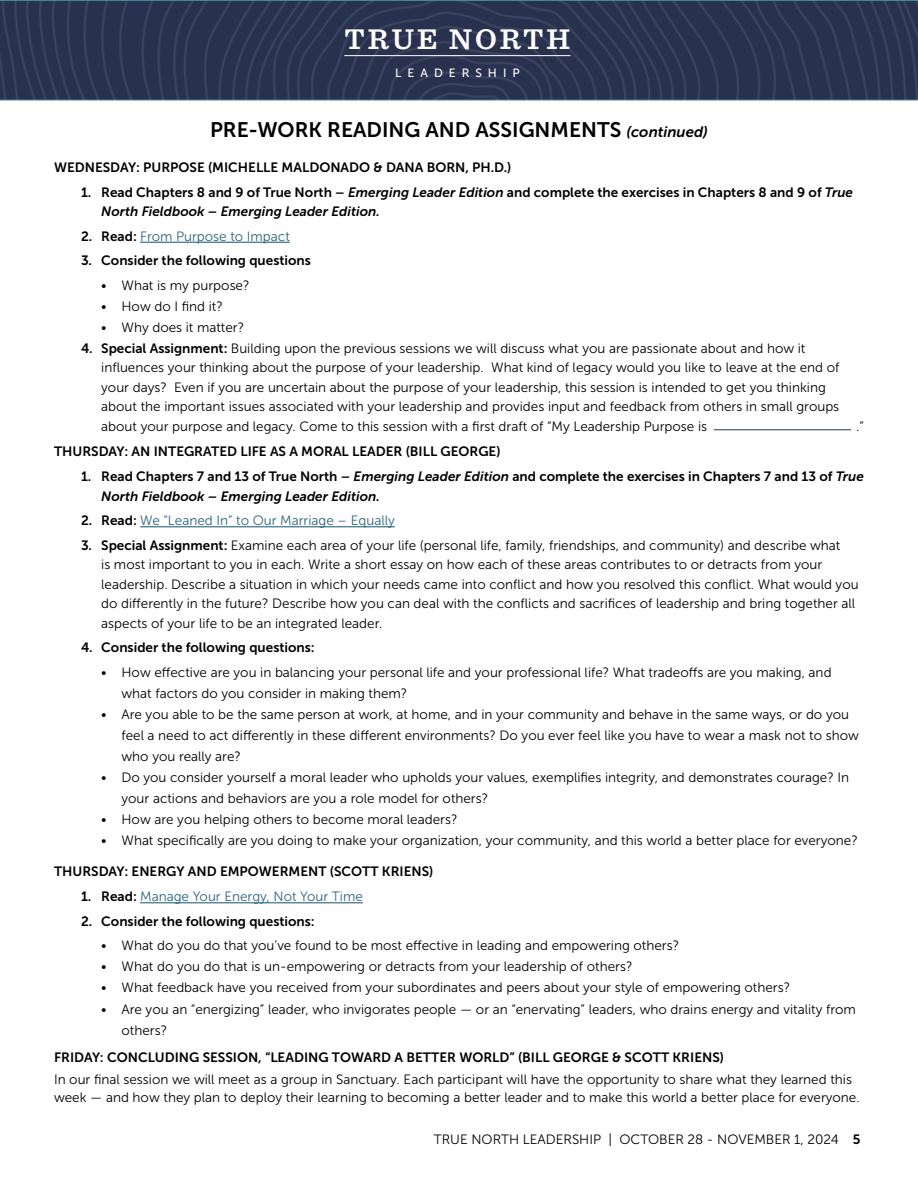
<style>
.page{position:relative;width:918px;height:1188px;background:#fff}
.page>*{position:absolute;margin:0;border:0;box-sizing:border-box;transform-origin:0 0}
.t1{font:600 29.7px "Sentinel";letter-spacing:.1em;color:#fff}
.t2{font:21px "Museo Sans 700";color:#000}
.t3{font:13.5px/19.5px "Museo Sans 300";color:#000}
.t4{font:13.5px/19.5px "Museo Sans 700";color:#000}
.t5{font:13.5px "Museo Sans 300";color:#2b647f}
.t6{font:12px "Museo Sans 500";letter-spacing:.5em;color:#fff}
.s1{font-style:italic;font-size:15px}
.s2{font-style:italic}
.s3{font-family:"Museo Sans 700";color:#000}
.s4{font-family:"Museo Sans 700"}
</style>
<div class="page">
<img style="left:0;top:1px;width:918px;height:99px">
<hr style="left:140px;top:242px;width:150px;height:1px;background:#2b647f">
<hr style="left:140px;top:526px;width:255px;height:1px;background:#2b647f">
<hr style="left:140px;top:902px;width:223px;height:1px;background:#2b647f">
<hr style="left:344px;top:55px;width:227px;height:1px;background:#fff">
<hr style="left:714px;top:429px;width:137px;height:1px;background:#28324f">
<h1 class="t1" style="left:344px;top:16px;width:228px">TRUE NORTH</h1>
<p class="t6" style="left:395px;top:66px;width:126px">LEADERSHIP</p>
<h2 class="t2" style="left:210px;top:118px;width:499px">PRE-WORK READING AND ASSIGNMENTS <span class="s1">(continued)</span></h2>
<p class="t4" style="left:54px;top:157px;width:459px">WEDNESDAY: PURPOSE (MICHELLE MALDONADO &amp; DANA BORN, PH.D.)</p>
<p class="t4" style="left:101px;top:182px;width:753px;text-indent:-20px">1. Read Chapters 8 and 9 of True North – <span class="s2">Emerging Leader Edition</span> and complete the exercises in Chapters 8 and 9 of <span class="s2">True<br>North Fieldbook – Emerging Leader Edition.</span></p>
<p class="t5" style="left:81px;top:229px;width:210px"><span class="s3">2. Read:</span> From Purpose to Impact</p>
<p class="t4" style="left:81px;top:251px;width:231px">3. Consider the following questions</p>
<p class="t3" style="left:101px;top:276px;width:150px">• What is my purpose?</p>
<p class="t3" style="left:101px;top:297px;width:123px">• How do I find it?</p>
<p class="t3" style="left:101px;top:318px;width:145px">• Why does it matter?</p>
<p class="t3" style="left:101px;top:339px;width:740px;text-indent:-20px"><span class="s4">4. Special Assignment:</span> Building upon the previous sessions we will discuss what you are passionate about and how it influences your thinking about the purpose of your leadership. What kind of legacy would you like to leave at the end of your days? Even if you are uncertain about the purpose of your leadership, this session is intended to get you thinking about the important issues associated with your leadership and provides input and feedback from others in small groups about your purpose and legacy. Come to this session with a first draft of “My Leadership Purpose is</p>
<p class="t3" style="left:856px;top:417px;width:9px">.”</p>
<p class="t4" style="left:54px;top:442px;width:448px">THURSDAY: AN INTEGRATED LIFE AS A MORAL LEADER (BILL GEORGE)</p>
<p class="t4" style="left:101px;top:467px;width:764px;text-indent:-20px">1. Read Chapters 7 and 13 of True North – <span class="s2">Emerging Leader Edition</span> and complete the exercises in Chapters 7 and 13 of <span class="s2">True<br>North Fieldbook – Emerging Leader Edition.</span></p>
<p class="t5" style="left:81px;top:514px;width:315px"><span class="s3">2. Read:</span> We “Leaned In” to Our Marriage – Equally</p>
<p class="t3" style="left:101px;top:536px;width:759px;text-indent:-20px"><span class="s4">3. Special Assignment:</span> Examine each area of your life (personal life, family, friendships, and community) and describe what<br>is most important to you in each. Write a short essay on how each of these areas contributes to or detracts from your leadership. Describe a situation in which your needs came into conflict and how you resolved this conflict. What would you do differently in the future? Describe how you can deal with the conflicts and sacrifices of leadership and bring together all aspects of your life to be an integrated leader.</p>
<p class="t4" style="left:81px;top:638px;width:235px">4. Consider the following questions:</p>
<p class="t3" style="left:122px;top:662px;width:712px;line-height:21px;text-indent:-20px">• How effective are you in balancing your personal life and your professional life? What tradeoffs are you making, and what factors do you consider in making them?</p>
<p class="t3" style="left:122px;top:704px;width:739px;line-height:21px;text-indent:-20px">• Are you able to be the same person at work, at home, and in your community and behave in the same ways, or do you feel a need to act differently in these different environments? Do you ever feel like you have to wear a mask not to show who you really are?</p>
<p class="t3" style="left:122px;top:767px;width:729px;line-height:21px;text-indent:-20px">• Do you consider yourself a moral leader who upholds your values, exemplifies integrity, and demonstrates courage? In your actions and behaviors are you a role model for others?</p>
<p class="t3" style="left:101px;top:810px;width:358px">• How are you helping others to become moral leaders?</p>
<p class="t3" style="left:101px;top:831px;width:758px">• What specifically are you doing to make your organization, your community, and this world a better place for everyone?</p>
<p class="t4" style="left:54px;top:862px;width:381px">THURSDAY: ENERGY AND EMPOWERMENT (SCOTT KRIENS)</p>
<p class="t5" style="left:81px;top:890px;width:283px"><span class="s3">1. Read:</span> Manage Your Energy, Not Your Time</p>
<p class="t4" style="left:81px;top:912px;width:235px">2. Consider the following questions:</p>
<p class="t3" style="left:101px;top:936px;width:580px">• What do you do that you’ve found to be most effective in leading and empowering others?</p>
<p class="t3" style="left:101px;top:957px;width:533px">• What do you do that is un-empowering or detracts from your leadership of others?</p>
<p class="t3" style="left:101px;top:978px;width:691px">• What feedback have you received from your subordinates and peers about your style of empowering others?</p>
<p class="t3" style="left:122px;top:998px;width:736px;line-height:21px;text-indent:-20px">• Are you an “energizing” leader, who invigorates people — or an “enervating” leaders, who drains energy and vitality from others?</p>
<p class="t4" style="left:54px;top:1047px;width:672px">FRIDAY: CONCLUDING SESSION, “LEADING TOWARD A BETTER WORLD” (BILL GEORGE &amp; SCOTT KRIENS)</p>
<p class="t3" style="left:54px;top:1070px;width:807px;line-height:18px">In our final session we will meet as a group in Sanctuary. Each participant will have the opportunity to share what they learned this week — and how they plan to deploy their learning to becoming a better leader and to make this world a better place for everyone.</p>
<p class="t3" style="left:434px;top:1130px;width:428px">TRUE NORTH LEADERSHIP | OCTOBER 28 - NOVEMBER 1, 2024 <span class="s4">5</span></p>
</div>
